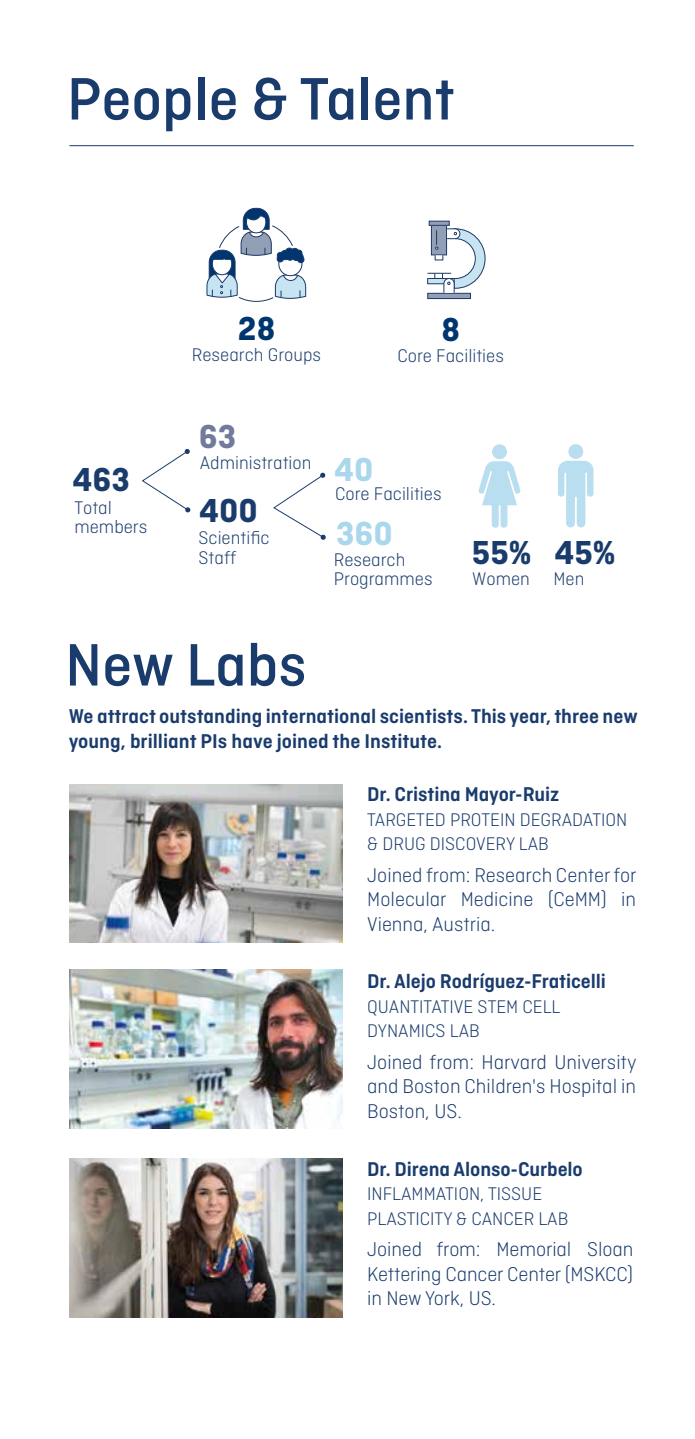
<style>
.page{position:relative;width:695px;height:1439px;background:#fff}
.page>*{position:absolute;margin:0;border:0;box-sizing:border-box;transform-origin:0 0}
.t1{font:500 63px "Ciutadella";color:#1a3c6d}
.t2{font:700 35px "Ciutadella";color:#1a3c6d}
.t3{font:700 35px "Ciutadella";color:#aad7ec}
.t4{font:700 35px "Ciutadella";color:#00366f}
.t5{font:700 35px "Ciutadella";color:#727a9e}
.t6{font:300 21px/24.5px "Ciutadella";color:#1a3c6d;text-align:justify}
.t7{font:600 21px/24.5px "Ciutadella";color:#1a3c6d}
.t8{font:300 19.25px/19.2px "Ciutadella";color:#1a3c6d}
</style>
<div class="page">
<hr style="left:69px;top:145px;width:564px;height:1px;background:#1a3c6d">
<svg style="left:273px;top:472px;width:53px;height:68px"></svg>
<svg style="left:142px;top:448px;width:49px;height:65px"></svg>
<svg style="left:478px;top:444px;width:42px;height:84px"></svg>
<svg style="left:558px;top:444px;width:35px;height:83px"></svg>
<img style="left:69px;top:784px;width:273px;height:159px">
<img style="left:69px;top:970px;width:273px;height:158px">
<img style="left:69px;top:1158px;width:273px;height:159px">
<svg style="left:206px;top:208px;width:100px;height:94px"></svg>
<div style="left:431px;top:225px;width:16px;height:30px;background:#939fb5;border:1px solid #1c3967"></div>
<svg style="left:429px;top:221px;width:20px;height:5px"></svg>
<svg style="left:427px;top:293px;width:43px;height:6px"></svg>
<svg style="left:427px;top:228px;width:58px;height:65px"></svg>
<h1 class="t1" style="left:67px;top:64px;width:389px">People &amp; Talent</h1>
<h2 class="t2" style="left:72px;top:459px;width:59px">463</h2>
<p class="t8" style="left:74px;top:498px;width:74px">Total members</p>
<h2 class="t4" style="left:238px;top:309px;width:39px">28</h2>
<p class="t8" style="left:192px;top:345px;width:131px">Research Groups</p>
<h2 class="t4" style="left:441px;top:309px;width:20px">8</h2>
<p class="t8" style="left:397px;top:346px;width:108px">Core Facilities</p>
<h2 class="t5" style="left:199px;top:416px;width:39px">63</h2>
<p class="t8" style="left:200px;top:452px;width:113px">Administration</p>
<h2 class="t2" style="left:199px;top:490px;width:60px">400</h2>
<p class="t8" style="left:198px;top:528px;width:72px">Scientific<br>Staff</p>
<h2 class="t2" style="left:472px;top:532px;width:61px">55%</h2>
<p class="t8" style="left:472px;top:569px;width:59px">Women</p>
<h2 class="t3" style="left:334px;top:449px;width:41px">40</h2>
<p class="t8" style="left:335px;top:484px;width:108px">Core Facilities</p>
<h2 class="t3" style="left:336px;top:514px;width:58px">360</h2>
<p class="t8" style="left:334px;top:549px;width:100px">Research<br>Programmes</p>
<h1 class="t1" style="left:65px;top:629px;width:243px">New Labs</h1>
<h2 class="t2" style="left:554px;top:532px;width:63px">45%</h2>
<p class="t8" style="left:553px;top:569px;width:32px">Men</p>
<p class="t7" style="left:69px;top:704px;width:570px">We attract outstanding international scientists. This year, three new young, brilliant PIs have joined the Institute.</p>
<p class="t7" style="left:367px;top:782px;width:194px">Dr. Cristina Mayor-Ruiz</p>
<p class="t8" style="left:367px;top:807px;width:261px;line-height:24.5px">TARGETED PROTEIN DEGRADATION &amp; DRUG DISCOVERY LAB</p>
<p class="t6" style="left:367px;top:862px;width:271px">Joined from: Research Center for Molecular Medicine (CeMM) in Vienna, Austria.</p>
<p class="t7" style="left:367px;top:969px;width:240px">Dr. Alejo Rodríguez-Fraticelli</p>
<p class="t8" style="left:367px;top:994px;width:195px;line-height:24.5px">QUANTITATIVE STEM CELL<br>DYNAMICS LAB</p>
<p class="t6" style="left:367px;top:1049px;width:271px">Joined from: Harvard University and Boston Children's Hospital in Boston, US.</p>
<p class="t7" style="left:367px;top:1156px;width:217px">Dr. Direna Alonso-Curbelo</p>
<p class="t8" style="left:367px;top:1181px;width:203px;line-height:24.5px">INFLAMMATION, TISSUE<br>PLASTICITY &amp; CANCER LAB</p>
<p class="t6" style="left:367px;top:1237px;width:267px">Joined from: Memorial Sloan Kettering Cancer Center (MSKCC) in New York, US.</p>
</div>
